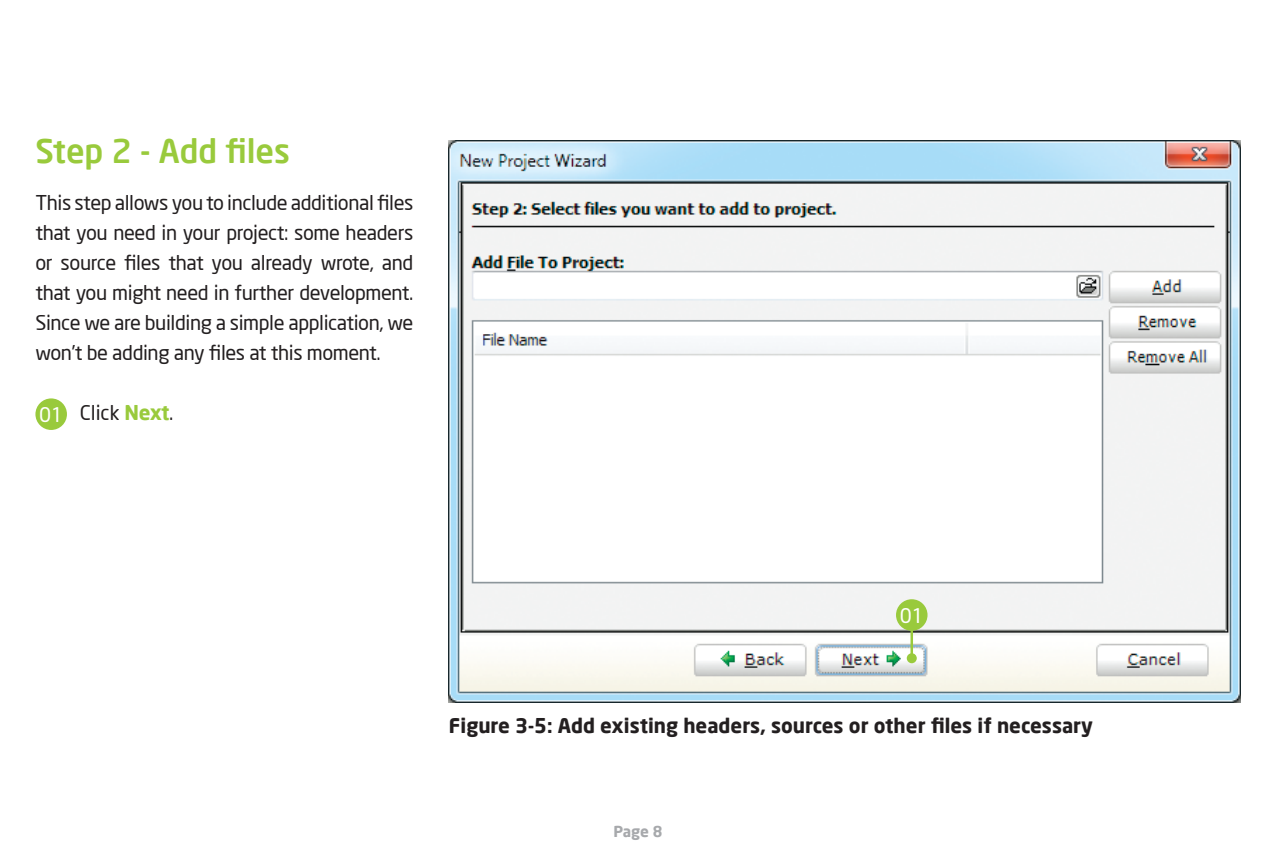
<style>
.page{position:relative;width:1276px;height:851px;background:#fff}
.page>*{position:absolute;margin:0;border:0;box-sizing:border-box;transform-origin:0 0}
.t1{font:500 32.5px "Neo Sans Pro";color:#99ca3c}
.t2{font:20px/30px "Neo Sans Pro";letter-spacing:-.02em;color:#231f20;text-align:justify}
.t3{font:700 20px "Neo Sans Pro";color:#231f20}
.t4{font:20px "Neo Sans";color:#fff}
.t5{font:700 15px "Neo Sans Pro";color:#a7a9ac}
.s1{font-family:"Neo Sans";color:#fff}
.s2{font-weight:700;color:#99ca3c}
</style>
<div class="page">
<img style="left:449px;top:141px;width:791px;height:561px">
<hr style="left:910px;top:627px;width:3px;height:31px;background:#99ca3c">
<div style="left:906px;top:653px;width:10px;height:10px;background:#99ca3c;border-radius:50%"></div>
<div style="left:896px;top:599px;width:31px;height:31px;background:#99ca3c;border-radius:50%"></div>
<div style="left:35px;top:398px;width:32px;height:32px;background:#99ca3c;border-radius:50%"></div>
<h1 class="t1" style="left:35px;top:130px;width:256px">Step 2 - Add files</h1>
<p class="t2" style="left:35px;top:187px;width:379px">This step allows you to include additional files that you need in your project: some headers or source files that you already wrote, and that you might need in further development.<br>Since we are building a simple application, we won’t be adding any files at this moment.</p>
<p class="t2" style="left:39px;top:397px;width:136px"><span class="s1">01</span> Click <span class="s2">Next</span>.</p>
<p class="t4" style="left:900px;top:605px;width:25px">01</p>
<p class="t3" style="left:449px;top:712px;width:645px">Figure 3-5: Add existing headers, sources or other files if necessary</p>
<p class="t5" style="left:613px;top:821px;width:51px">Page 8</p>
</div>
